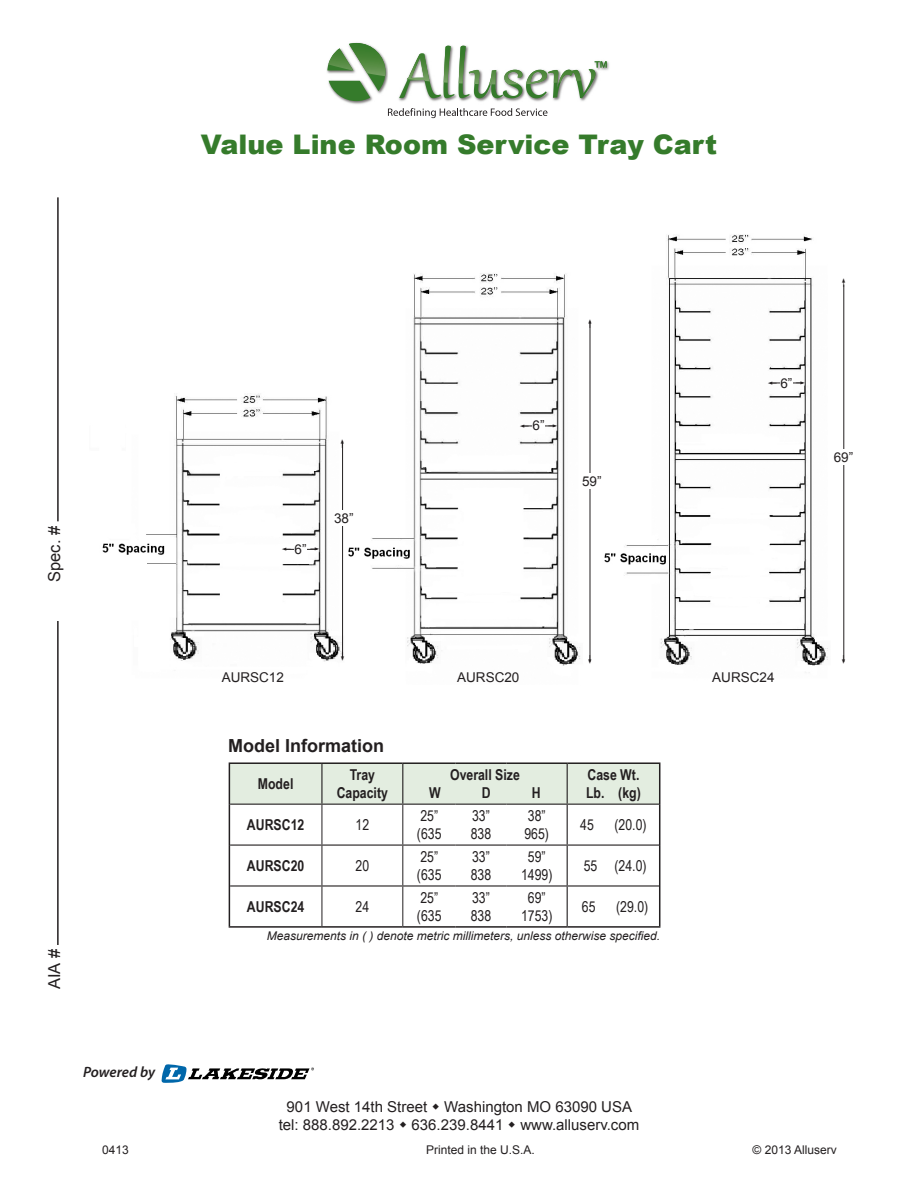
<style>
.page{position:relative;width:918px;height:1188px;background:#fff}
.page>*{position:absolute;margin:0;border:0;box-sizing:border-box;transform-origin:0 0}
.t1{font:900 27px "Arial";color:#357b2b}
.t2{font:700 18px "Arial";color:#231f20}
.t3{font:16.5px "Arial";color:#231f20}
.t4{font:15px "Arial Narrow";color:#231f20}
.t5{font:15px "Arial";color:#231f20}
.t6{font:700 15px/18px "Arial Narrow";color:#231f20;text-align:center}
.t7{font:italic 600 15px "Myriad Pro";letter-spacing:-.01em;color:#231f20}
.t8{font:13.5px "Arial";color:#231f20}
.t9{font:italic 12px "Arial";color:#231f20}
.t10{font:12px "Arial";color:#231f20}
</style>
<div class="page">
<svg style="left:327px;top:43px;width:280px;height:58px"></svg>
<svg style="left:388px;top:108px;width:159px;height:10px"></svg>
<hr style="left:57px;top:621px;width:2px;height:324px;background:#231f20">
<hr style="left:57px;top:197px;width:2px;height:324px;background:#231f20">
<div style="left:230px;top:764px;width:429px;height:40px;background:#e3ede0"></div>
<hr style="left:322px;top:805px;width:1px;height:40px;background:#231f20">
<hr style="left:402px;top:805px;width:1px;height:40px;background:#231f20">
<hr style="left:322px;top:846px;width:1px;height:39px;background:#231f20">
<hr style="left:402px;top:846px;width:1px;height:39px;background:#231f20">
<hr style="left:322px;top:887px;width:1px;height:39px;background:#231f20">
<hr style="left:402px;top:887px;width:1px;height:39px;background:#231f20">
<hr style="left:230px;top:845px;width:92px;height:1px;background:#231f20">
<hr style="left:322px;top:845px;width:81px;height:1px;background:#231f20">
<hr style="left:567px;top:845px;width:92px;height:1px;background:#231f20">
<hr style="left:230px;top:885px;width:92px;height:2px;background:#231f20">
<hr style="left:322px;top:885px;width:81px;height:2px;background:#231f20">
<hr style="left:567px;top:885px;width:92px;height:2px;background:#231f20">
<hr style="left:229px;top:762px;width:93px;height:2px;background:#231f20">
<hr style="left:229px;top:764px;width:1px;height:40px;background:#231f20">
<hr style="left:322px;top:762px;width:81px;height:2px;background:#231f20">
<hr style="left:403px;top:762px;width:53px;height:2px;background:#231f20">
<hr style="left:456px;top:762px;width:50px;height:2px;background:#231f20">
<hr style="left:506px;top:762px;width:61px;height:2px;background:#231f20">
<hr style="left:567px;top:762px;width:93px;height:2px;background:#231f20">
<hr style="left:229px;top:804px;width:1px;height:41px;background:#231f20">
<hr style="left:229px;top:845px;width:1px;height:41px;background:#231f20">
<hr style="left:229px;top:886px;width:1px;height:40px;background:#231f20">
<hr style="left:229px;top:926px;width:93px;height:2px;background:#231f20">
<hr style="left:322px;top:926px;width:81px;height:2px;background:#231f20">
<hr style="left:567px;top:926px;width:93px;height:2px;background:#231f20">
<hr style="left:659px;top:764px;width:1px;height:40px;background:#231f20">
<hr style="left:659px;top:804px;width:1px;height:41px;background:#231f20">
<hr style="left:659px;top:845px;width:1px;height:41px;background:#231f20">
<hr style="left:659px;top:886px;width:1px;height:40px;background:#231f20">
<hr style="left:403px;top:926px;width:53px;height:2px;background:#231f20">
<hr style="left:456px;top:926px;width:50px;height:2px;background:#231f20">
<hr style="left:506px;top:926px;width:61px;height:2px;background:#231f20">
<hr style="left:403px;top:845px;width:53px;height:1px;background:#231f20">
<hr style="left:456px;top:845px;width:50px;height:1px;background:#231f20">
<hr style="left:506px;top:845px;width:61px;height:1px;background:#231f20">
<hr style="left:403px;top:885px;width:53px;height:2px;background:#231f20">
<hr style="left:456px;top:885px;width:50px;height:2px;background:#231f20">
<hr style="left:506px;top:885px;width:61px;height:2px;background:#231f20">
<hr style="left:230px;top:804px;width:92px;height:1px;background:#231f20">
<hr style="left:322px;top:804px;width:81px;height:1px;background:#231f20">
<hr style="left:403px;top:804px;width:53px;height:1px;background:#231f20">
<hr style="left:456px;top:804px;width:50px;height:1px;background:#231f20">
<hr style="left:506px;top:804px;width:61px;height:1px;background:#231f20">
<hr style="left:567px;top:804px;width:92px;height:1px;background:#231f20">
<hr style="left:321px;top:764px;width:2px;height:40px;background:#231f20">
<hr style="left:402px;top:764px;width:1px;height:40px;background:#231f20">
<hr style="left:567px;top:764px;width:1px;height:40px;background:#231f20">
<hr style="left:567px;top:805px;width:1px;height:40px;background:#231f20">
<hr style="left:567px;top:846px;width:1px;height:39px;background:#231f20">
<hr style="left:567px;top:887px;width:1px;height:39px;background:#231f20">
<svg style="left:162px;top:1064px;width:152px;height:19px"></svg>
<img style="left:102px;top:234px;width:726px;height:439px">
<hr style="left:342px;top:441px;width:1px;height:218px;background:#231f20">
<div style="left:334px;top:511px;width:25px;height:15px;background:#fff"></div>
<hr style="left:590px;top:321px;width:1px;height:341px;background:#231f20">
<div style="left:582px;top:473px;width:25px;height:15px;background:#fff"></div>
<hr style="left:843px;top:285px;width:1px;height:377px;background:#231f20">
<div style="left:834px;top:449px;width:25px;height:15px;background:#fff"></div>
<hr style="left:523px;top:426px;width:32px;height:1px;background:#231f20">
<div style="left:533px;top:418px;width:12px;height:15px;background:#fff"></div>
<hr style="left:285px;top:549px;width:32px;height:1px;background:#231f20">
<div style="left:295px;top:541px;width:12px;height:16px;background:#fff"></div>
<hr style="left:770px;top:383px;width:33px;height:1px;background:#231f20">
<div style="left:780px;top:375px;width:13px;height:15px;background:#fff"></div>
<svg style="left:341px;top:440px;width:3px;height:8px"></svg>
<svg style="left:341px;top:652px;width:3px;height:9px"></svg>
<svg style="left:588px;top:319px;width:3px;height:9px"></svg>
<svg style="left:588px;top:655px;width:3px;height:9px"></svg>
<svg style="left:843px;top:655px;width:2px;height:7px"></svg>
<svg style="left:549px;top:424px;width:8px;height:3px"></svg>
<svg style="left:520px;top:424px;width:9px;height:3px"></svg>
<svg style="left:310px;top:548px;width:9px;height:3px"></svg>
<svg style="left:282px;top:548px;width:9px;height:3px"></svg>
<svg style="left:796px;top:381px;width:9px;height:3px"></svg>
<svg style="left:768px;top:381px;width:9px;height:3px"></svg>
<p class="t1" style="left:201px;top:125px;width:518px">Value Line Room Service Tray Cart</p>
<p class="t3" style="left:43px;top:582px;width:58px;rotate:-90deg">Spec. #</p>
<p class="t8" style="left:295px;top:540px;width:14px">6”</p>
<p class="t8" style="left:334px;top:510px;width:21px">38”</p>
<p class="t8" style="left:533px;top:417px;width:14px">6”</p>
<p class="t8" style="left:582px;top:472px;width:21px">59”</p>
<p class="t8" style="left:780px;top:374px;width:14px">6”</p>
<p class="t8" style="left:834px;top:448px;width:21px">69”</p>
<p class="t3" style="left:43px;top:989px;width:41px;rotate:-90deg">AIA #</p>
<p class="t8" style="left:222px;top:669px;width:64px">AURSC12</p>
<p class="t8" style="left:457px;top:669px;width:64px">AURSC20</p>
<p class="t8" style="left:712px;top:669px;width:64px">AURSC24</p>
<p class="t2" style="left:228px;top:734px;width:158px">Model Information</p>
<p class="t6" style="left:258px;top:774px;width:37px">Model</p>
<p class="t6" style="left:337px;top:765px;width:53px">Tray<br>Capacity</p>
<p class="t6" style="left:450px;top:765px;width:71px">Overall Size</p>
<p class="t6" style="left:429px;top:783px;width:13px">W</p>
<p class="t6" style="left:482px;top:783px;width:10px">D</p>
<p class="t6" style="left:532px;top:783px;width:10px">H</p>
<p class="t6" style="left:247px;top:815px;width:59px">AURSC12</p>
<p class="t4" style="left:356px;top:814px;width:15px">12</p>
<p class="t6" style="left:247px;top:856px;width:59px">AURSC20</p>
<p class="t4" style="left:356px;top:855px;width:15px">20</p>
<p class="t4" style="left:420px;top:805px;width:19px">25”</p>
<p class="t4" style="left:417px;top:823px;width:26px">(635</p>
<p class="t4" style="left:420px;top:846px;width:19px">25”</p>
<p class="t4" style="left:417px;top:864px;width:26px">(635</p>
<p class="t4" style="left:472px;top:805px;width:19px">33”</p>
<p class="t4" style="left:471px;top:823px;width:22px">838</p>
<p class="t4" style="left:472px;top:846px;width:19px">33”</p>
<p class="t4" style="left:471px;top:864px;width:22px">838</p>
<p class="t4" style="left:528px;top:805px;width:19px">38”</p>
<p class="t4" style="left:524px;top:823px;width:26px">965)</p>
<p class="t4" style="left:528px;top:846px;width:19px">59”</p>
<p class="t4" style="left:521px;top:864px;width:33px">1499)</p>
<p class="t6" style="left:587px;top:765px;width:53px">Case Wt.</p>
<p class="t6" style="left:586px;top:783px;width:56px">Lb. (kg)</p>
<p class="t4" style="left:580px;top:814px;width:15px">45</p>
<p class="t4" style="left:614px;top:814px;width:34px">(20.0)</p>
<p class="t4" style="left:584px;top:855px;width:64px">55 (24.0)</p>
<p class="t4" style="left:420px;top:887px;width:19px">25”</p>
<p class="t4" style="left:417px;top:905px;width:26px">(635</p>
<p class="t4" style="left:472px;top:887px;width:19px">33”</p>
<p class="t4" style="left:471px;top:905px;width:22px">838</p>
<p class="t4" style="left:528px;top:887px;width:19px">69”</p>
<p class="t4" style="left:521px;top:905px;width:33px">1753)</p>
<p class="t6" style="left:247px;top:897px;width:59px">AURSC24</p>
<p class="t4" style="left:356px;top:896px;width:15px">24</p>
<p class="t4" style="left:582px;top:896px;width:15px">65</p>
<p class="t4" style="left:616px;top:896px;width:34px">(29.0)</p>
<p class="t9" style="left:267px;top:928px;width:395px">Measurements in ( ) denote metric millimeters, unless otherwise specified.</p>
<p class="t7" style="left:83px;top:1063px;width:74px">Powered by</p>
<p class="t5" style="left:287px;top:1097px;width:347px">901 West 14th Street Washington MO 63090 USA</p>
<p class="t5" style="left:279px;top:1115px;width:362px">tel: 888.892.2213 636.239.8441 www.alluserv.com</p>
<p class="t10" style="left:102px;top:1142px;width:28px">0413</p>
<p class="t10" style="left:426px;top:1142px;width:110px">Printed in the U.S.A.</p>
<p class="t10" style="left:753px;top:1142px;width:86px">© 2013 Alluserv</p>
</div>
